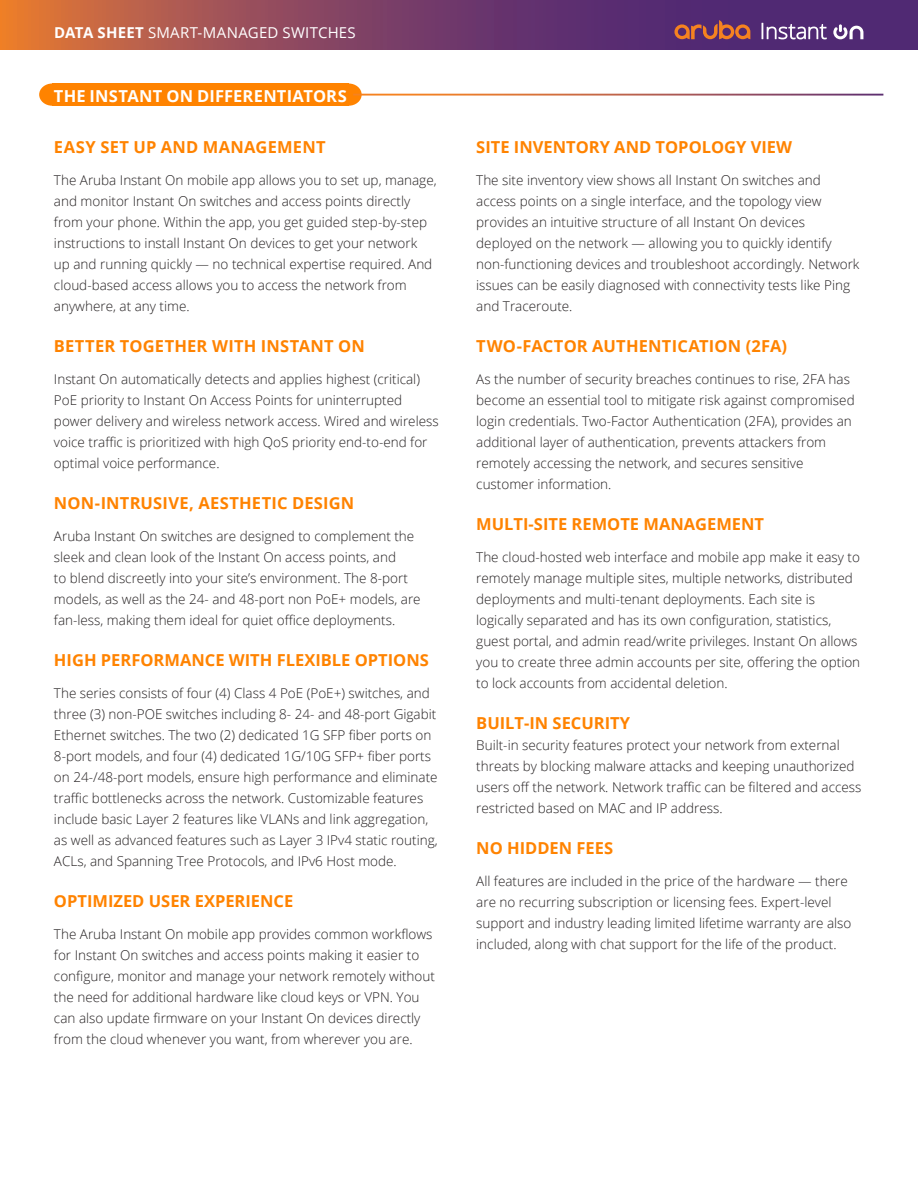
<style>
.page{position:relative;width:918px;height:1188px;background:#fff}
.page>*{position:absolute;margin:0;border:0;box-sizing:border-box;transform-origin:0 0}
.t1{font:700 16.5px "Open Sans";color:#ff8300}
.t2{font:700 16.5px "Open Sans";letter-spacing:.015em;color:#fff}
.t3{font:15px "Open Sans";letter-spacing:.02em;color:#fff}
.t4{font:300 13.5px/21px "Open Sans";color:#231f20}
.s1{font-weight:700}
</style>
<div class="page">
<svg style="left:0;top:0;width:918px;height:49px;background:#804261"></svg>
<svg style="left:674px;top:20px;width:76px;height:19px"></svg>
<svg style="left:833px;top:24px;width:30px;height:15px"></svg>
<svg style="left:762px;top:23px;width:65px;height:16px"></svg>
<div style="left:335px;top:83px;width:27px;height:23px;background:#ff8300;border-radius:50%"></div>
<div style="left:39px;top:83px;width:26px;height:23px;background:#ff8300;border-radius:50%"></div>
<div style="left:52px;top:83px;width:297px;height:23px;background:#ff8300"></div>
<hr style="left:353px;top:94px;width:530px;height:2px;background:#fff">
<p class="t3" style="left:54px;top:23px;width:303px"><span class="s1">DATA SHEET</span> SMART-MANAGED SWITCHES</p>
<p class="t2" style="left:54px;top:84px;width:294px">THE INSTANT ON DIFFERENTIATORS</p>
<p class="t1" style="left:54px;top:135px;width:273px">EASY SET UP AND MANAGEMENT</p>
<p class="t4" style="left:54px;top:169px;width:384px">The Aruba Instant On mobile app allows you to set up, manage, and monitor Instant On switches and access points directly from your phone. Within the app, you get guided step-by-step instructions to install Instant On devices to get your network up and running quickly — no technical expertise required. And cloud-based access allows you to access the network from anywhere, at any time.</p>
<p class="t1" style="left:54px;top:334px;width:312px">BETTER TOGETHER WITH INSTANT ON</p>
<p class="t4" style="left:54px;top:368px;width:386px">Instant On automatically detects and applies highest (critical)<br>PoE priority to Instant On Access Points for uninterrupted power delivery and wireless network access. Wired and wireless voice traffic is prioritized with high QoS priority end-to-end for optimal voice performance.</p>
<p class="t1" style="left:54px;top:491px;width:302px">NON-INTRUSIVE, AESTHETIC DESIGN</p>
<p class="t4" style="left:54px;top:525px;width:368px">Aruba Instant On switches are designed to complement the sleek and clean look of the Instant On access points, and<br>to blend discreetly into your site’s environment. The 8-port models, as well as the 24- and 48-port non PoE+ models, are fan-less, making them ideal for quiet office deployments.</p>
<p class="t1" style="left:54px;top:649px;width:376px">HIGH PERFORMANCE WITH FLEXIBLE OPTIONS</p>
<p class="t4" style="left:54px;top:682px;width:385px">The series consists of four (4) Class 4 PoE (PoE+) switches, and three (3) non-POE switches including 8- 24- and 48-port Gigabit Ethernet switches. The two (2) dedicated 1G SFP fiber ports on 8-port models, and four (4) dedicated 1G/10G SFP+ fiber ports on 24-/48-port models, ensure high performance and eliminate traffic bottlenecks across the network. Customizable features include basic Layer 2 features like VLANs and link aggregation, as well as advanced features such as Layer 3 IPv4 static routing, ACLs, and Spanning Tree Protocols, and IPv6 Host mode.</p>
<p class="t1" style="left:54px;top:890px;width:241px">OPTIMIZED USER EXPERIENCE</p>
<p class="t4" style="left:54px;top:923px;width:382px">The Aruba Instant On mobile app provides common workflows for Instant On switches and access points making it easier to configure, monitor and manage your network remotely without the need for additional hardware like cloud keys or VPN. You can also update firmware on your Instant On devices directly from the cloud whenever you want, from wherever you are.</p>
<p class="t1" style="left:476px;top:135px;width:317px">SITE INVENTORY AND TOPOLOGY VIEW</p>
<p class="t4" style="left:476px;top:169px;width:385px">The site inventory view shows all Instant On switches and access points on a single interface, and the topology view provides an intuitive structure of all Instant On devices deployed on the network — allowing you to quickly identify non-functioning devices and troubleshoot accordingly. Network issues can be easily diagnosed with connectivity tests like Ping and Traceroute.</p>
<p class="t1" style="left:476px;top:334px;width:312px">TWO-FACTOR AUTHENTICATION (2FA)</p>
<p class="t4" style="left:476px;top:368px;width:380px">As the number of security breaches continues to rise, 2FA has become an essential tool to mitigate risk against compromised login credentials. Two-Factor Authentication (2FA), provides an additional layer of authentication, prevents attackers from remotely accessing the network, and secures sensitive customer information.</p>
<p class="t1" style="left:476px;top:512px;width:289px">MULTI-SITE REMOTE MANAGEMENT</p>
<p class="t4" style="left:476px;top:546px;width:386px">The cloud-hosted web interface and mobile app make it easy to remotely manage multiple sites, multiple networks, distributed deployments and multi-tenant deployments. Each site is logically separated and has its own configuration, statistics, guest portal, and admin read/write privileges. Instant On allows you to create three admin accounts per site, offering the option to lock accounts from accidental deletion.</p>
<p class="t1" style="left:476px;top:712px;width:155px">BUILT-IN SECURITY</p>
<p class="t4" style="left:476px;top:734px;width:387px">Built-in security features protect your network from external threats by blocking malware attacks and keeping unauthorized users off the network. Network traffic can be filtered and access restricted based on MAC and IP address.</p>
<p class="t1" style="left:476px;top:837px;width:138px">NO HIDDEN FEES</p>
<p class="t4" style="left:476px;top:870px;width:377px">All features are included in the price of the hardware — there are no recurring subscription or licensing fees. Expert-level support and industry leading limited lifetime warranty are also included, along with chat support for the life of the product.</p>
</div>
